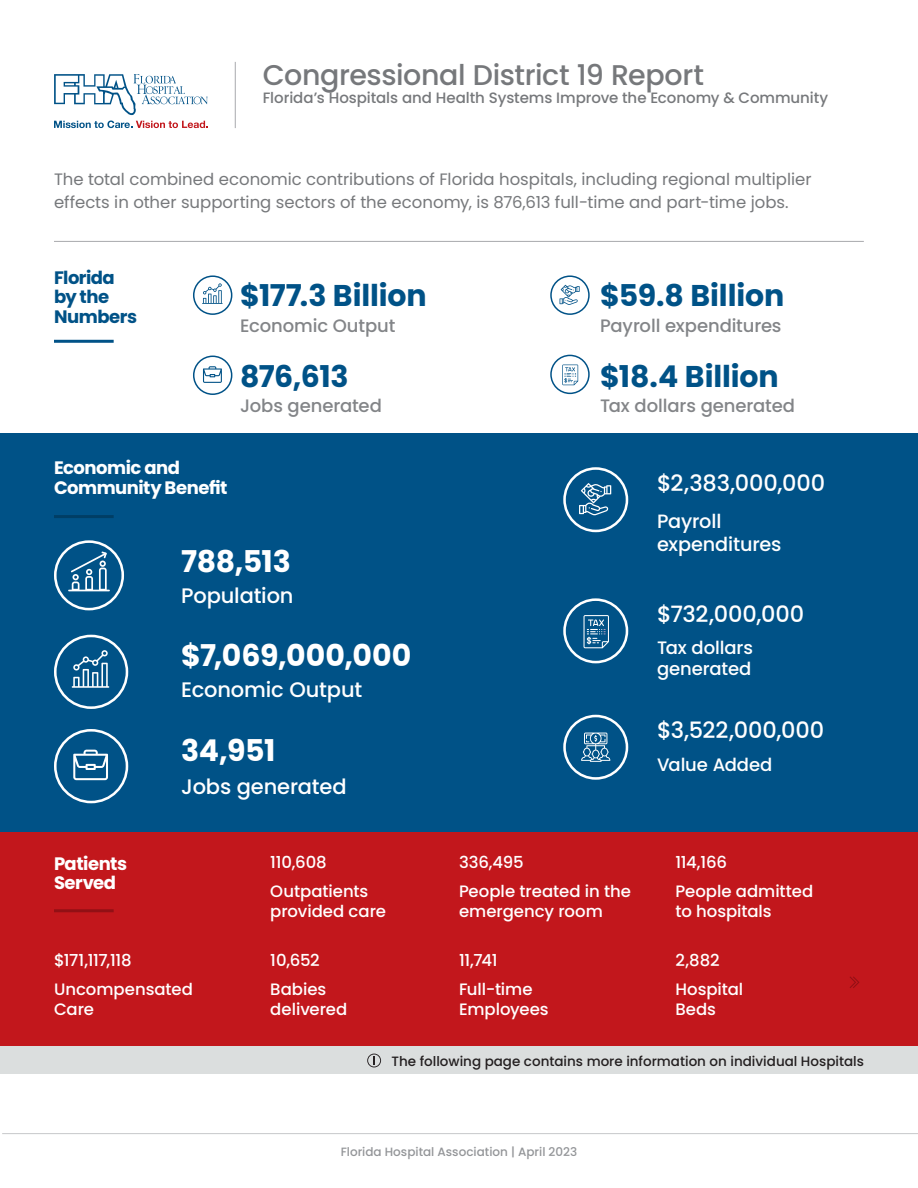
<style>
.page{position:relative;width:918px;height:1188px;background:#fff}
.page>*{position:absolute;margin:0;border:0;box-sizing:border-box;transform-origin:0 0}
.large_number{font:700 30px "Poppins";letter-spacing:-.005em;color:#005287}
.t1{font:700 30px "Poppins";letter-spacing:-.01em;color:#fff}
.name{font:500 28.5px "Poppins";letter-spacing:-.015em;color:#76787b}
.large_number-2{font:500 22.5px "Poppins";letter-spacing:-.005em;color:#fff}
.t2{font:500 21px "Poppins";letter-spacing:-.005em;color:#fff}
.sub_details{font:500 19.2px/23.1px "Poppins";letter-spacing:-.01em;color:#fff}
.sub_details-2{font:500 18px "Poppins";letter-spacing:-.005em;color:#838588}
.t3{font:700 18px/19.5px "Poppins";letter-spacing:-.025em;color:#fff}
.sub_details-3{font:500 18px/21.6px "Poppins";letter-spacing:-.005em;color:#fff}
.t4{font:700 18px/19.5px "Poppins";letter-spacing:-.025em;color:#005287}
.t5{font:16.5px/22.5px "Poppins";color:#76787b}
.sub_details-4{font:500 16.5px/19.8px "Poppins";color:#fff}
.large_number-3{font:500 16.5px "Poppins";letter-spacing:-.015em;color:#fff}
.Normal_Paragraph{font:500 15px "Poppins";letter-spacing:-.005em;color:#76787b}
.sub_details-5{font:500 13.5px "Poppins";color:#231f20}
.sub_details-6{font:500 12px "Poppins";color:#939598}
</style>
<div class="page">
<div style="left:0;top:433px;width:918px;height:400px;background:#005287"></div>
<div style="left:0;top:833px;width:918px;height:213px;background:#c2171c"></div>
<hr style="left:235px;top:62px;width:1px;height:66px;background:#a8a9ad">
<svg style="left:73px;top:750px;width:35px;height:30px"></svg>
<div style="left:54px;top:729px;width:74px;height:74px;border:3px solid #fff;border-radius:50%"></div>
<svg style="left:72px;top:650px;width:37px;height:38px"></svg>
<div style="left:54px;top:635px;width:74px;height:74px;border:3px solid #fff;border-radius:50%"></div>
<div style="left:563px;top:598px;width:65px;height:65px;border:3px solid #fff;border-radius:50%"></div>
<svg style="left:584px;top:615px;width:25px;height:33px"></svg>
<div style="left:563px;top:467px;width:65px;height:65px;border:3px solid #fff;border-radius:50%"></div>
<svg style="left:579px;top:483px;width:32px;height:32px"></svg>
<div style="left:563px;top:715px;width:65px;height:65px;border:3px solid #fff;border-radius:50%"></div>
<svg style="left:581px;top:733px;width:29px;height:29px"></svg>
<hr style="left:2px;top:1133px;width:916px;height:1px;background:#c7c8ca">
<div style="left:0;top:1046px;width:918px;height:28px;background:#dbdede"></div>
<svg style="left:850px;top:976px;width:10px;height:12px"></svg>
<svg style="left:367px;top:1054px;width:14px;height:13px"></svg>
<svg style="left:54px;top:74px;width:154px;height:54px"></svg>
<hr style="left:54px;top:909px;width:60px;height:3px;background:#921015">
<hr style="left:54px;top:515px;width:60px;height:3px;background:#003e65">
<hr style="left:54px;top:241px;width:810px;height:1px;background:#a8a9ad">
<div style="left:54px;top:540px;width:70px;height:70px;border:3px solid #fff;border-radius:50%"></div>
<hr style="left:68px;top:590px;width:42px;height:1px;background:#fff">
<svg style="left:71px;top:551px;width:36px;height:39px"></svg>
<hr style="left:54px;top:340px;width:60px;height:3px;background:#005287">
<svg style="left:203px;top:366px;width:19px;height:17px"></svg>
<div style="left:193px;top:356px;width:39px;height:39px;border:2px solid #005287;border-radius:50%"></div>
<svg style="left:202px;top:283px;width:21px;height:21px"></svg>
<div style="left:193px;top:275px;width:39px;height:40px;border:2px solid #005287;border-radius:50%"></div>
<div style="left:550px;top:355px;width:40px;height:39px;border:2px solid #005287;border-radius:50%"></div>
<svg style="left:562px;top:365px;width:16px;height:20px"></svg>
<div style="left:550px;top:275px;width:40px;height:40px;border:2px solid #005287;border-radius:50%"></div>
<svg style="left:560px;top:285px;width:20px;height:20px"></svg>
<p class="name" style="left:263px;top:58px;width:443px">Congressional District 19 Report</p>
<p class="Normal_Paragraph" style="left:263px;top:89px;width:567px">Florida’s Hospitals and Health Systems Improve the Economy &amp; Community</p>
<p class="t5" style="left:54px;top:168px;width:759px">The total combined economic contributions of Florida hospitals, including regional multiplier effects in other supporting sectors of the economy, is 876,613 full-time and part-time jobs.</p>
<p class="t4" style="left:54px;top:268px;width:85px">Florida by the<br>Numbers</p>
<p class="large_number" style="left:240px;top:279px;width:188px">$177.3 Billion</p>
<p class="sub_details-2" style="left:240px;top:315px;width:157px">Economic Output</p>
<p class="large_number" style="left:240px;top:359px;width:110px">876,613</p>
<p class="sub_details-2" style="left:240px;top:395px;width:143px">Jobs generated</p>
<p class="t3" style="left:54px;top:458px;width:175px">Economic and<br>Community Benefit</p>
<h1 class="t1" style="left:181px;top:544px;width:111px">788,513</h1>
<p class="t2" style="left:181px;top:584px;width:114px">Population</p>
<h1 class="t1" style="left:181px;top:638px;width:232px">$7,069,000,000</h1>
<p class="t2" style="left:181px;top:678px;width:183px">Economic Output</p>
<h1 class="t1" style="left:181px;top:733px;width:96px">34,951</h1>
<p class="t2" style="left:181px;top:774px;width:167px">Jobs generated</p>
<p class="large_number" style="left:600px;top:279px;width:186px">$59.8 Billion</p>
<p class="sub_details-2" style="left:600px;top:315px;width:183px">Payroll expenditures</p>
<p class="large_number" style="left:600px;top:359px;width:180px">$18.4 Billion</p>
<p class="sub_details-2" style="left:600px;top:395px;width:197px">Tax dollars generated</p>
<h3 class="large_number-2" style="left:657px;top:470px;width:170px">$2,383,000,000</h3>
<p class="sub_details" style="left:657px;top:510px;width:126px">Payroll expenditures</p>
<p class="large_number-2" style="left:657px;top:601px;width:149px">$732,000,000</p>
<p class="sub_details-3" style="left:657px;top:637px;width:97px">Tax dollars generated</p>
<p class="large_number-2" style="left:657px;top:717px;width:169px">$3,522,000,000</p>
<p class="sub_details-3" style="left:657px;top:754px;width:117px">Value Added</p>
<p class="t3" style="left:54px;top:854px;width:75px">Patients<br>Served</p>
<p class="large_number-3" style="left:270px;top:853px;width:58px">110,608</p>
<p class="large_number-3" style="left:459px;top:853px;width:66px">336,495</p>
<p class="large_number-3" style="left:675px;top:853px;width:53px">114,166</p>
<p class="sub_details-4" style="left:270px;top:881px;width:100px">Outpatients</p>
<p class="sub_details-4" style="left:270px;top:901px;width:117px">provided care</p>
<p class="sub_details-4" style="left:459px;top:881px;width:174px">People treated in the emergency room</p>
<p class="sub_details-4" style="left:675px;top:881px;width:139px">People admitted to hospitals</p>
<p class="large_number-3" style="left:54px;top:951px;width:79px">$171,117,118</p>
<p class="large_number-3" style="left:270px;top:951px;width:51px">10,652</p>
<p class="sub_details-4" style="left:54px;top:979px;width:141px">Uncompensated<br>Care</p>
<p class="sub_details-4" style="left:270px;top:979px;width:79px">Babies delivered</p>
<p class="large_number-3" style="left:459px;top:951px;width:40px">11,741</p>
<p class="sub_details-4" style="left:459px;top:979px;width:91px">Full-time<br>Employees</p>
<p class="large_number-3" style="left:675px;top:951px;width:46px">2,882</p>
<p class="sub_details-4" style="left:675px;top:979px;width:69px">Hospital<br>Beds</p>
<p class="sub_details-5" style="left:392px;top:1053px;width:474px">The following page contains more information on individual Hospitals</p>
<p class="sub_details-6" style="left:341px;top:1145px;width:238px">Florida Hospital Association | April 2023</p>
</div>
